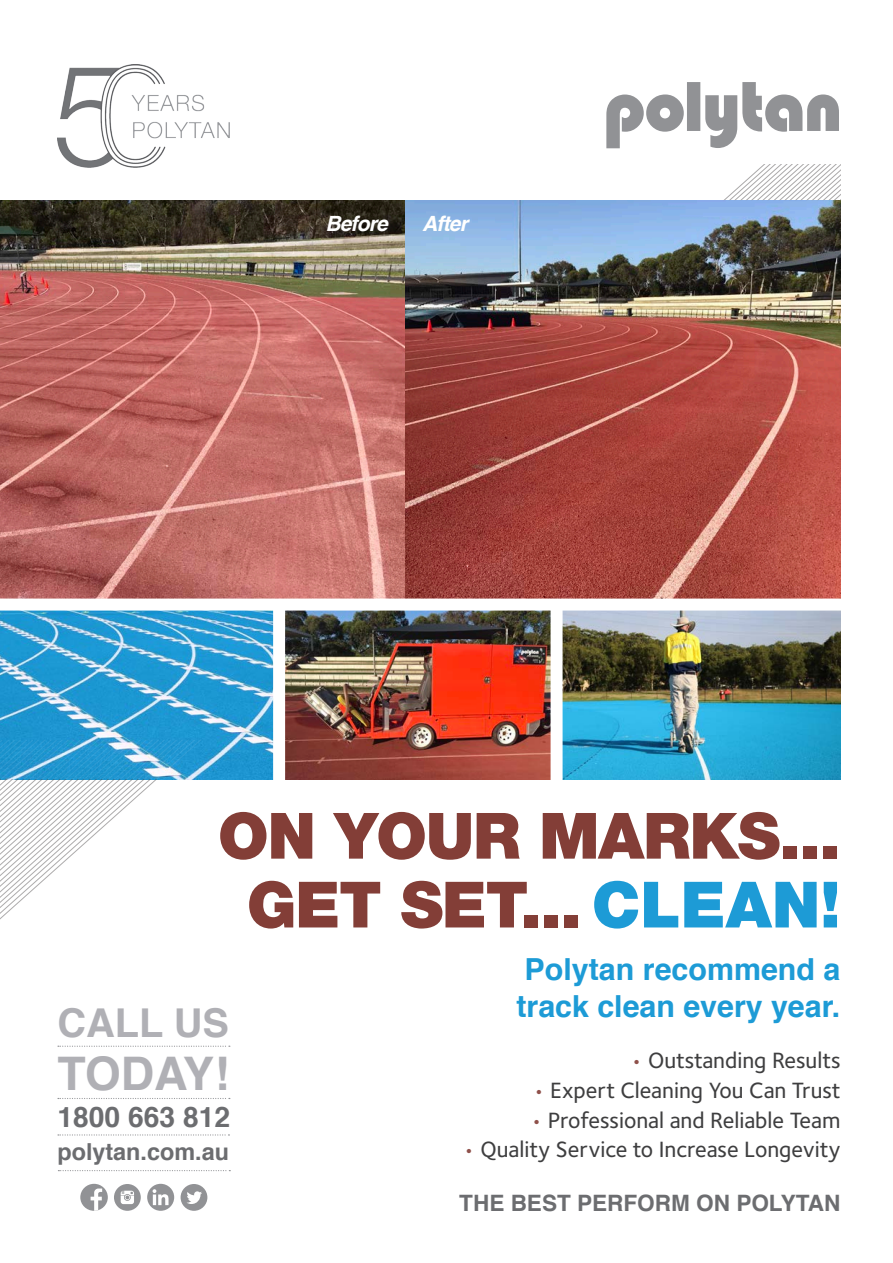
<style>
.page{position:relative;width:893px;height:1263px;background:#fff}
.page>*{position:absolute;margin:0;border:0;box-sizing:border-box;transform-origin:0 0}
.t1{font:900 63.9px "Helvetica Neue LT Std";letter-spacing:-.02em;color:#833e37}
.t2{font:700 46.35px "Helvetica";letter-spacing:-.01em;color:#b0b0b5}
.t3{font:700 39.75px "Helvetica";color:#b0b0b5}
.t4{font:700 30.45px/36.5px "Helvetica";color:#1d9bd6}
.t5{font:700 28.2px "Helvetica";color:#6c6d70}
.t6{font:700 23.4px "Helvetica";color:#6c6d70}
.t7{font:500 22.95px "Foundry Sterling";color:#3e3e3f}
.t8{font:700 22.5px "Helvetica";color:#6c6d70}
.t9{font:italic 700 21px "Helvetica";letter-spacing:-.04em;color:#fff}
.s1{color:#1d9bd6}
.s2{color:#8f514b}
</style>
<div class="page">
<img style="left:286px;top:610px;width:554px;height:170px">
<img style="left:57px;top:65px;width:172px;height:102px">
<img style="left:0;top:201px;width:405px;height:397px">
<img style="left:405px;top:201px;width:435px;height:397px">
<svg style="left:606px;top:82px;width:233px;height:66px"></svg>
<img style="left:0;top:610px;width:273px;height:131px">
<div style="left:551px;top:607px;width:12px;height:186px;background:#fff"></div>
<svg style="left:0;top:741px;width:273px;height:179px"></svg>
<svg style="left:645px;top:165px;width:195px;height:36px"></svg>
<svg style="left:58px;top:1046px;width:172px;height:1px"></svg>
<svg style="left:58px;top:1098px;width:172px;height:1px"></svg>
<svg style="left:58px;top:1134px;width:171px;height:1px"></svg>
<div style="left:114px;top:1184px;width:27px;height:27px;background:#919295;border-radius:50%"></div>
<svg style="left:121px;top:1191px;width:13px;height:13px"></svg>
<div style="left:147px;top:1184px;width:27px;height:27px;background:#919295;border-radius:50%"></div>
<svg style="left:153px;top:1189px;width:16px;height:16px"></svg>
<div style="left:80px;top:1184px;width:28px;height:27px;background:#919295;border-radius:50%"></div>
<svg style="left:91px;top:1188px;width:11px;height:23px"></svg>
<div style="left:181px;top:1184px;width:26px;height:27px;background:#919295;border-radius:50%"></div>
<svg style="left:187px;top:1191px;width:15px;height:13px"></svg>
<svg style="left:58px;top:1170px;width:172px;height:1px"></svg>
<p class="t9" style="left:325px;top:207px;width:64px">Before</p>
<p class="t9" style="left:422px;top:207px;width:47px">After</p>
<p class="t1" style="left:218px;top:798px;width:624px">ON YOUR MARKS...</p>
<p class="t1" style="left:247px;top:866px;width:595px">GET SET... <span class="s1">CLEAN!</span></p>
<p class="t4" style="left:516px;top:952px;width:326px">Polytan recommend a track clean every year.</p>
<p class="t7" style="left:631px;top:1047px;width:211px"><span class="s2">•</span> Outstanding Results</p>
<p class="t7" style="left:533px;top:1077px;width:309px"><span class="s2">•</span> Expert Cleaning You Can Trust</p>
<p class="t7" style="left:531px;top:1106px;width:311px"><span class="s2">•</span> Professional and Reliable Team</p>
<p class="t7" style="left:463px;top:1136px;width:379px"><span class="s2">•</span> Quality Service to Increase Longevity</p>
<p class="t3" style="left:57px;top:991px;width:173px">CALL US</p>
<p class="t2" style="left:57px;top:1036px;width:173px">TODAY!</p>
<p class="t5" style="left:57px;top:1094px;width:174px">1800 663 812</p>
<p class="t6" style="left:57px;top:1133px;width:173px">polytan.com.au</p>
<p class="t8" style="left:459px;top:1185px;width:383px">THE BEST PERFORM ON POLYTAN</p>
</div>
